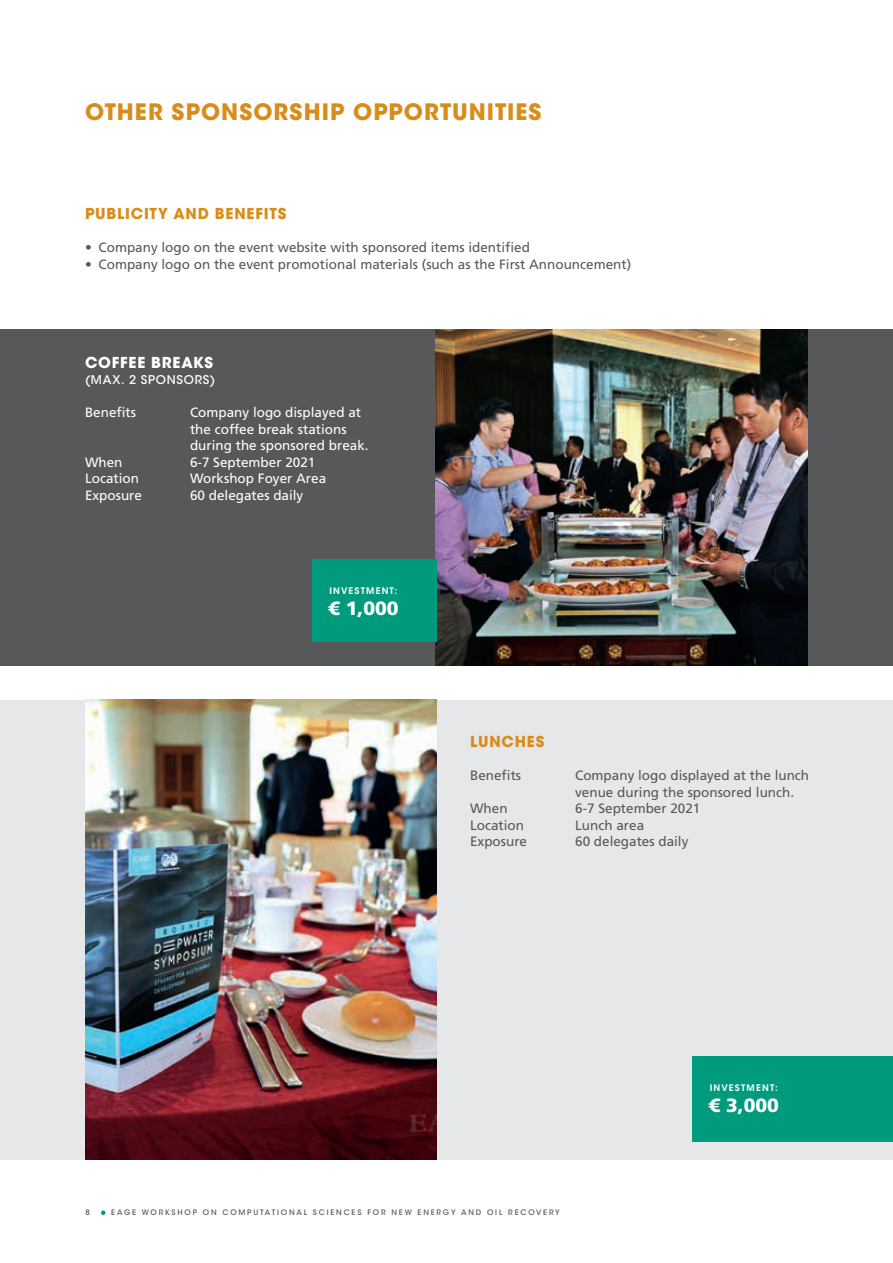
<style>
.page{position:relative;width:893px;height:1263px;background:#fff}
.page>*{position:absolute;margin:0;border:0;box-sizing:border-box;transform-origin:0 0}
._01-HEADER_1_big{font:700 22.5px "ITC Avant Garde Std";letter-spacing:.045em;color:#d88c1b}
.t1{font:900 19.2px "Frutiger LT Std";color:#fff}
._01-HEADER_1{font:700 15px "ITC Avant Garde Std";letter-spacing:.055em;color:#d88c1b}
._01-HEADER_1_white{font:700 15px "ITC Avant Garde Std";letter-spacing:.055em;color:#fff}
._01-HEADER_1_white-2{font:700 15px "ITC Avant Garde Std";letter-spacing:.055em;color:#d88c1b}
._00-BODY_text{font:13.5px/16.5px "Frutiger LT Std";color:#57585a}
._00-BODY_text-2{font:13.5px/16.5px "Frutiger LT Std";color:#fff}
._01-HEADER_1_under_w{font:500 12px "ITC Avant Garde Std";letter-spacing:.065em;color:#fff}
.t2{font:600 9px "ITC Avant Garde Std";letter-spacing:.13em;color:#fff}
.t3{font:500 7.5px "ITC Avant Garde Std";letter-spacing:.24em;color:#57585a}
</style>
<div class="page">
<svg style="left:101px;top:1210px;width:5px;height:5px"></svg>
<div style="left:0;top:329px;width:893px;height:336px;background:#57585a"></div>
<div style="left:0;top:700px;width:893px;height:459px;background:#e6e7e9"></div>
<img style="left:436px;top:329px;width:371px;height:336px">
<img style="left:86px;top:700px;width:350px;height:459px">
<div style="left:312px;top:559px;width:124px;height:83px;background:#009b7c"></div>
<div style="left:692px;top:1056px;width:201px;height:86px;background:#009b7c"></div>
<p class="_01-HEADER_1_big" style="left:85px;top:97px;width:458px">OTHER SPONSORSHIP OPPORTUNITIES</p>
<p class="_01-HEADER_1" style="left:85px;top:204px;width:203px">PUBLICITY AND BENEFITS</p>
<p class="_00-BODY_text" style="left:85px;top:239px;width:446px">• Company logo on the event website with sponsored items identified</p>
<p class="_00-BODY_text" style="left:85px;top:256px;width:548px">• Company logo on the event promotional materials (such as the First Announcement)</p>
<p class="_01-HEADER_1_white" style="left:85px;top:352px;width:129px">COFFEE BREAKS</p>
<p class="_01-HEADER_1_under_w" style="left:85px;top:372px;width:132px">(MAX. 2 SPONSORS)</p>
<p class="_00-BODY_text-2" style="left:85px;top:404px;width:53px">Benefits</p>
<p class="_00-BODY_text-2" style="left:190px;top:404px;width:180px">Company logo displayed at the coffee break stations during the sponsored break.</p>
<p class="_00-BODY_text-2" style="left:85px;top:454px;width:39px">When</p>
<p class="_00-BODY_text-2" style="left:190px;top:454px;width:127px">6-7 September 2021</p>
<p class="_00-BODY_text-2" style="left:85px;top:470px;width:55px">Location</p>
<p class="_00-BODY_text-2" style="left:190px;top:470px;width:138px">Workshop Foyer Area</p>
<p class="_00-BODY_text-2" style="left:85px;top:487px;width:59px">Exposure</p>
<p class="_00-BODY_text-2" style="left:190px;top:487px;width:115px">60 delegates daily</p>
<p class="t2" style="left:329px;top:585px;width:69px">INVESTMENT:</p>
<p class="t1" style="left:328px;top:597px;width:72px">€ 1,000</p>
<p class="_01-HEADER_1_white-2" style="left:470px;top:732px;width:76px">LUNCHES</p>
<p class="_00-BODY_text" style="left:470px;top:767px;width:53px">Benefits</p>
<p class="_00-BODY_text" style="left:575px;top:767px;width:236px">Company logo displayed at the lunch venue during the sponsored lunch.</p>
<p class="_00-BODY_text" style="left:470px;top:800px;width:39px">When</p>
<p class="_00-BODY_text" style="left:575px;top:800px;width:127px">6-7 September 2021</p>
<p class="_00-BODY_text" style="left:470px;top:817px;width:55px">Location</p>
<p class="_00-BODY_text" style="left:575px;top:817px;width:71px">Lunch area</p>
<p class="_00-BODY_text" style="left:470px;top:833px;width:59px">Exposure</p>
<p class="_00-BODY_text" style="left:575px;top:833px;width:115px">60 delegates daily</p>
<p class="t2" style="left:710px;top:1082px;width:69px">INVESTMENT:</p>
<p class="t1" style="left:709px;top:1094px;width:72px">€ 3,000</p>
<p class="t3" style="left:85px;top:1208px;width:6px">8</p>
<p class="t3" style="left:111px;top:1208px;width:450px">EAGE WORKSHOP ON COMPUTATIONAL SCIENCES FOR NEW ENERGY AND OIL RECOVERY</p>
</div>
